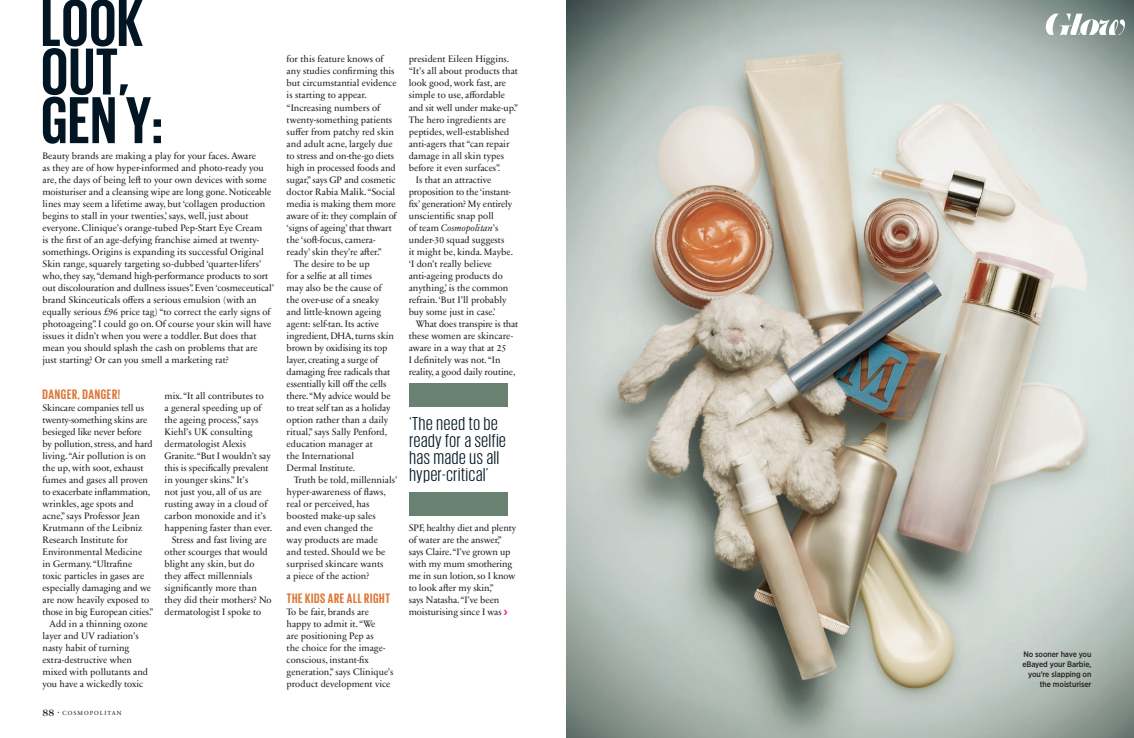
<style>
.page{position:relative;width:1134px;height:738px;background:#fff}
.page>*{position:absolute;margin:0;border:0;box-sizing:border-box;transform-origin:0 0}
.bodycopy{font:700 67.7px/48.5px "Giorgio Sans";letter-spacing:.015em;color:#011622}
.t1{font:19px/17px "Giorgio Sans";letter-spacing:.04em;color:#011622}
.t2{font:700 14px "Giorgio Sans";letter-spacing:.05em;color:#dd7536}
.bodycopy-2{font:9.5px/12px "Sabon Next LT Pro";color:#231f20}
.bodycopy-3{font:500 8px/10px "Gotham Narrow";letter-spacing:-.01em;color:#231f20;text-align:right}
.t3{font:6px "Sabon Next LT Pro";letter-spacing:.17em;color:#231f20}
.s1{font-family:"Miller Display";font-weight:600;font-size:10.5px}
.s2{font-family:"Miller Banner";font-weight:900}
.s3{font-style:italic}
</style>
<div class="page">
<img style="left:567px;top:0;width:567px;height:737px">
<svg style="left:1046px;top:14px;width:79px;height:21px"></svg>
<div style="left:409px;top:383px;width:98px;height:23px;background:#698171"></div>
<div style="left:409px;top:492px;width:98px;height:24px;background:#698171"></div>
<p class="bodycopy" style="left:41px;top:-3px;width:123px">LOOK<br>OUT,<br>GEN Y:</p>
<p class="bodycopy-2" style="left:43px;top:149px;width:233px">Beauty brands are making a play for your faces. Aware<br>as they are of how hyper-informed and photo-ready you are, the days of being left to your own devices with some moisturiser and a cleansing wipe are long gone. Noticeable lines may seem a lifetime away, but ‘collagen production begins to stall in your twenties,’ says, well, just about everyone. Clinique’s orange-tubed Pep-Start Eye Cream<br>is the first of an age-defying franchise aimed at twenty&shy;somethings. Origins is expanding its successful Original Skin range, squarely targeting so-dubbed ‘quarter-lifers’ who, they say, “demand high-performance products to sort out discolouration and dullness issues”. Even ‘cosmeceutical’ brand Skinceuticals offers a serious emulsion (with an equally serious £96 price tag) “to correct the early signs of photoageing”. I could go on. Of course your skin will have issues it didn’t when you were a toddler. But does that mean you should splash the cash on problems that are just starting? Or can you smell a marketing rat?</p>
<p class="t2" style="left:43px;top:387px;width:79px">DANGER, DANGER!</p>
<p class="bodycopy-2" style="left:43px;top:401px;width:112px">Skincare companies tell us twenty-something skins are besieged like never before by pollution, stress, and hard living. “Air pollution is on the up, with soot, exhaust fumes and gases all proven to exacerbate inflammation, wrinkles, age spots and acne,” says Professor Jean<br>Krutmann of the Leibniz<br>Research Institute for<br>Environmental Medicine<br>in Germany. “Ultrafine toxic particles in gases are especially damaging and we are now heavily exposed to those in big European cities.”</p>
<p class="bodycopy-2" style="left:43px;top:617px;width:107px;text-indent:7px">Add in a thinning ozone layer and UV radiation’s nasty habit of turning extra-destructive when mixed with pollutants and you have a wickedly toxic</p>
<p class="t3" style="left:43px;top:707px;width:81px"><span class="s1">88</span> <span class="s2">·</span> COSMOPOLITAN</p>
<p class="bodycopy-2" style="left:165px;top:389px;width:109px">mix. “It all contributes to<br>a general speeding up of the ageing process,” says<br>Kiehl’s UK consulting dermatologist Alexis<br>Granite. “But I wouldn’t say this is specifically prevalent in younger skins.” It’s<br>not just you, all of us are rusting away in a cloud of carbon monoxide and it’s happening faster than ever.</p>
<p class="bodycopy-2" style="left:165px;top:533px;width:109px;text-indent:7px">Stress and fast living are other scourges that would blight any skin, but do they affect millennials significantly more than they did their mothers? No dermatologist I spoke to</p>
<p class="bodycopy-2" style="left:287px;top:53px;width:111px">for this feature knows of any studies confirming this but circumstantial evidence is starting to appear. “Increasing numbers of twenty-something patients suffer from patchy red skin and adult acne, largely due to stress and on-the-go diets high in processed foods and sugar,” says GP and cosmetic doctor Rabia Malik. “Social media is making them more aware of it: they complain of ‘signs of ageing’ that thwart the ‘soft-focus, camera&shy;ready’ skin they’re after.”</p>
<p class="bodycopy-2" style="left:287px;top:257px;width:109px;text-indent:7px">The desire to be up<br>for a selfie at all times<br>may also be the cause of the over-use of a sneaky and little-known ageing agent: self-tan. Its active ingredient, DHA, turns skin brown by oxidising its top layer, creating a surge of damaging free radicals that essentially kill off the cells there. “My advice would be to treat self tan as a holiday option rather than a daily ritual,” says Sally Penford, education manager at<br>the International<br>Dermal Institute.</p>
<p class="bodycopy-2" style="left:287px;top:473px;width:112px;text-indent:7px">Truth be told, millennials’ hyper-awareness of flaws, real or perceived, has boosted make-up sales<br>and even changed the<br>way products are made<br>and tested. Should we be surprised skincare wants<br>a piece of the action?</p>
<p class="t2" style="left:287px;top:591px;width:105px">THE KIDS ARE ALL RIGHT</p>
<p class="bodycopy-2" style="left:287px;top:605px;width:108px">To be fair, brands are happy to admit it. “We<br>are positioning Pep as<br>the choice for the image&shy;conscious, instant-fix generation,” says Clinique’s product development vice</p>
<p class="bodycopy-2" style="left:409px;top:53px;width:111px">president Eileen Higgins. “It’s all about products that look good, work fast, are simple to use, affordable and sit well under make-up.”<br>The hero ingredients are peptides, well-established anti-agers that “can repair damage in all skin types before it even surfaces”.</p>
<p class="bodycopy-2" style="left:409px;top:173px;width:106px;text-indent:7px">Is that an attractive proposition to the ‘instant&shy;fix’ generation? My entirely unscientific snap poll<br>of team <span class="s3">Cosmopolitan</span>’s under-30 squad suggests<br>it might be, kinda. Maybe. ‘I don’t really believe anti-ageing products do anything,’ is the common refrain. ‘But I’ll probably buy some just in case.’</p>
<p class="bodycopy-2" style="left:409px;top:317px;width:111px;text-indent:7px">What does transpire is that these women are skincare&shy;aware in a way that at 25<br>I definitely was not. “In reality, a good daily routine,</p>
<p class="t1" style="left:409px;top:414px;width:98px">‘The need to be ready for a selfie has made us all hyper-critical’</p>
<p class="bodycopy-2" style="left:409px;top:521px;width:109px">SPF, healthy diet and plenty of water are the answer,” says Claire. “I’ve grown up with my mum smothering me in sun lotion, so I know to look after my skin,”<br>says Natasha. “I’ve been moisturising since I was</p>
<p class="bodycopy-3" style="left:1022px;top:648px;width:71px">No sooner have you eBayed your Barbie, you’re slapping on the moisturiser</p>
</div>
